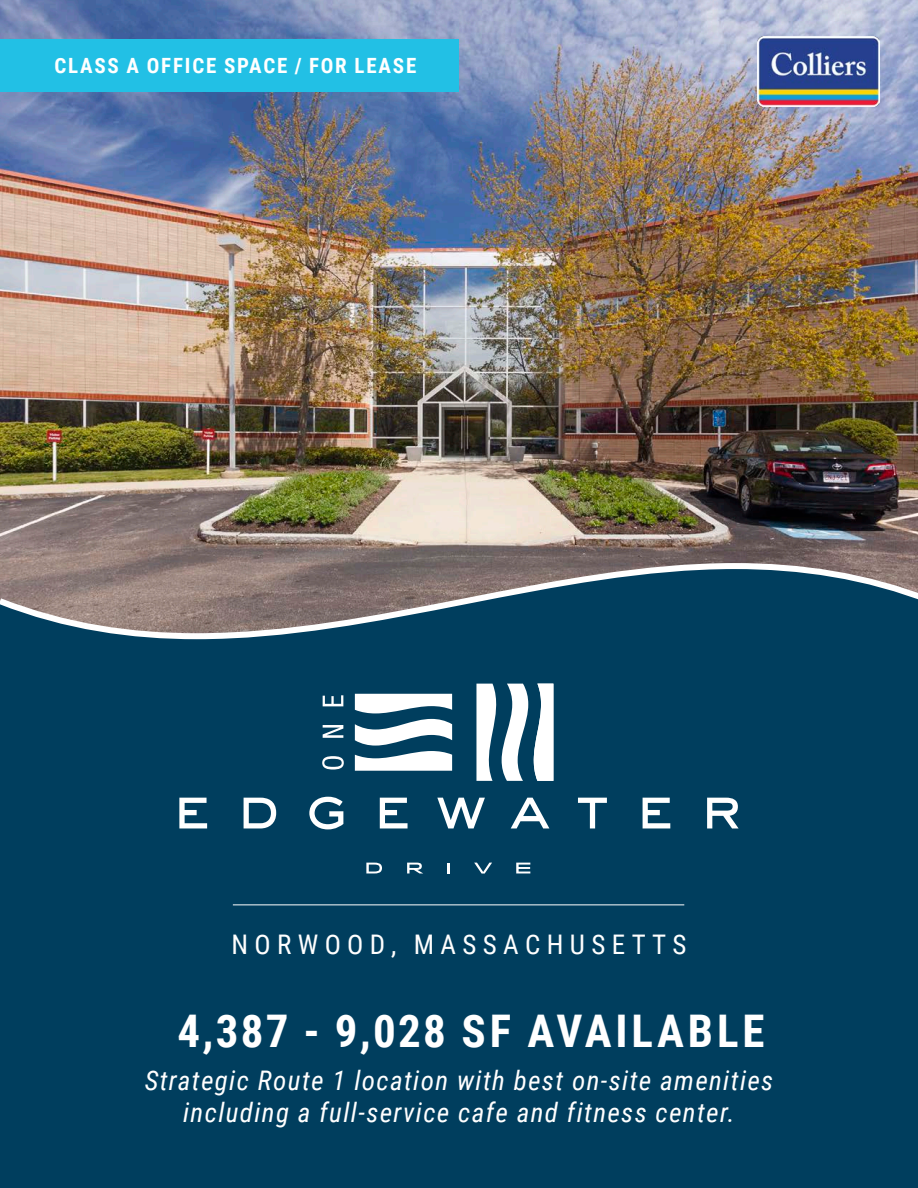
<style>
.page{position:relative;width:918px;height:1188px;background:#fff}
.page>*{position:absolute;margin:0;border:0;box-sizing:border-box;transform-origin:0 0}
.t1{font:700 45px "Roboto Condensed";letter-spacing:.085em;color:#fff}
.t2{font:italic 27px/32.4px "Roboto Condensed";letter-spacing:.05em;color:#fff;text-align:center}
.t3{font:27px "Roboto Condensed";letter-spacing:.235em;color:#fff}
.t4{font:700 21px "Roboto Condensed";letter-spacing:.085em;color:#fff}
</style>
<div class="page">
<img style="left:0;top:0;width:918px;height:560px">
<div style="left:0;top:642px;width:918px;height:546px;background:#003e5e"></div>
<div style="left:0;top:39px;width:459px;height:52px;background:#22c0e5"></div>
<img style="left:758px;top:37px;width:122px;height:69px">
<svg style="left:0;top:560px;width:918px;height:82px;background:#536774"></svg>
<svg style="left:476px;top:684px;width:77px;height:97px"></svg>
<svg style="left:355px;top:694px;width:97px;height:19px"></svg>
<svg style="left:355px;top:719px;width:97px;height:52px"></svg>
<svg style="left:179px;top:798px;width:28px;height:30px"></svg>
<svg style="left:244px;top:798px;width:32px;height:30px"></svg>
<svg style="left:309px;top:797px;width:34px;height:32px"></svg>
<svg style="left:380px;top:798px;width:28px;height:30px"></svg>
<svg style="left:437px;top:798px;width:48px;height:30px"></svg>
<svg style="left:511px;top:798px;width:38px;height:30px"></svg>
<svg style="left:578px;top:798px;width:29px;height:30px"></svg>
<svg style="left:643px;top:798px;width:27px;height:30px"></svg>
<svg style="left:707px;top:798px;width:32px;height:30px"></svg>
<svg style="left:366px;top:863px;width:16px;height:10px"></svg>
<svg style="left:407px;top:863px;width:16px;height:10px"></svg>
<svg style="left:448px;top:863px;width:2px;height:10px"></svg>
<svg style="left:474px;top:863px;width:18px;height:11px"></svg>
<svg style="left:516px;top:863px;width:14px;height:10px"></svg>
<svg style="left:322px;top:756px;width:22px;height:14px"></svg>
<svg style="left:323px;top:725px;width:20px;height:13px"></svg>
<svg style="left:323px;top:695px;width:20px;height:11px"></svg>
<hr style="left:233px;top:904px;width:451px;height:1px;background:#fff">
<p class="t4" style="left:54px;top:51px;width:363px">CLASS A OFFICE SPACE / FOR LEASE</p>
<p class="t3" style="left:231px;top:925px;width:457px">NORWOOD, MASSACHUSETTS</p>
<p class="t1" style="left:178px;top:1000px;width:588px">4,387 - 9,028 SF AVAILABLE</p>
<p class="t2" style="left:145px;top:1063px;width:630px">Strategic Route 1 location with best on-site amenities including a full-service cafe and fitness center.</p>
</div>
